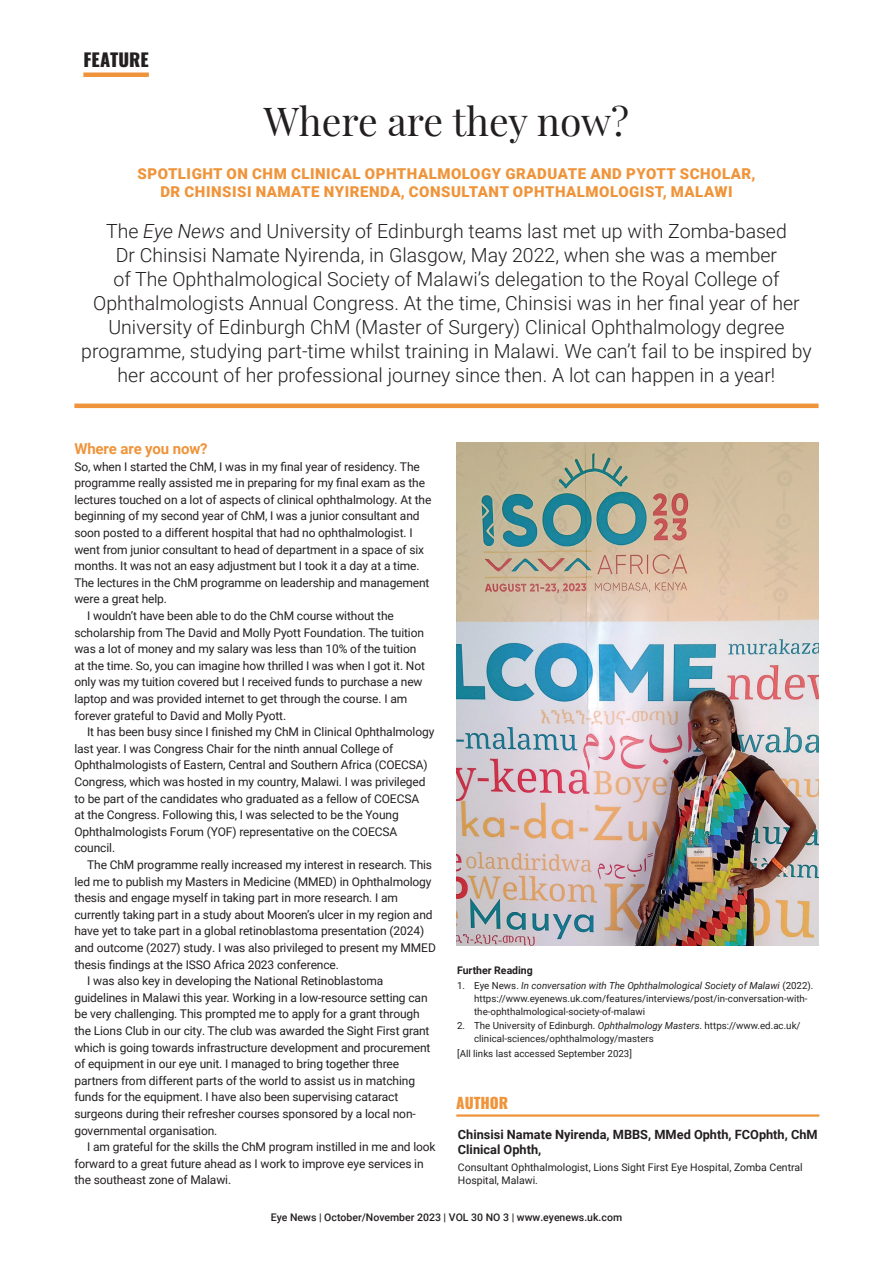
<style>
.page{position:relative;width:893px;height:1263px;background:#fff}
.page>*{position:absolute;margin:0;border:0;box-sizing:border-box;transform-origin:0 0}
.Headline_title{font:39px "Playfair Display";color:#231f20}
.Standfirst{font:300 19.5px/24px "Roboto";color:#231f20;text-align:center}
.HEADING_Feature{font:800 18px "Oswald";letter-spacing:.005em;color:#231f20}
.Author_byline{font:900 15px/18px "Roboto";letter-spacing:.035em;color:#ef943a;text-align:center}
.Subhead_Features{font:700 15px "Roboto";letter-spacing:-.01em;color:#ef943a}
.Author_Section_Editor_Heading{font:800 15px "Oswald";color:#ef943a}
.Author_name{font:700 12.75px/15.3px "Roboto";color:#231f20}
.Body_Indent{font:12px/16.6px "Roboto";letter-spacing:-.01em;color:#231f20}
.Body_No_Indent{font:12px/16.6px "Roboto";letter-spacing:-.01em;color:#231f20}
.Author_biodata{font:10.5px/12.6px "Roboto";color:#231f20}
.t1{font:500 10.5px "Roboto";color:#231f20}
.Ref_title{font:700 10.5px "Roboto";color:#231f20}
.Ref_body{font:9.75px/12.8px "Roboto";color:#231f20}
.s1{font-style:italic}
</style>
<div class="page">
<hr style="left:74px;top:404px;width:745px;height:4px;background:#ef943a">
<img style="left:456px;top:442px;width:363px;height:503px">
<hr style="left:456px;top:1114px;width:363px;height:3px;background:#ef943a">
<div style="left:83px;top:72px;width:66px;height:5px;background:#ef943a"></div>
<p class="HEADING_Feature" style="left:83px;top:50px;width:67px">FEATURE</p>
<p class="Headline_title" style="left:264px;top:91px;width:367px">Where are they now?</p>
<p class="Author_byline" style="left:138px;top:164px;width:620px">SPOTLIGHT ON CHM CLINICAL OPHTHALMOLOGY GRADUATE AND PYOTT SCHOLAR,<br>DR CHINSISI NAMATE NYIRENDA, CONSULTANT OPHTHALMOLOGIST, MALAWI</p>
<p class="Standfirst" style="left:81px;top:219px;width:732px">The <span class="s1">Eye News</span> and University of Edinburgh teams last met up with Zomba-based<br>Dr Chinsisi Namate Nyirenda, in Glasgow, May 2022, when she was a member<br>of The Ophthalmological Society of Malawi’s delegation to the Royal College of Ophthalmologists Annual Congress. At the time, Chinsisi was in her final year of her University of Edinburgh ChM (Master of Surgery) Clinical Ophthalmology degree programme, studying part-time whilst training in Malawi. We can’t fail to be inspired by her account of her professional journey since then. A lot can happen in a year!</p>
<p class="Subhead_Features" style="left:74px;top:438px;width:135px">Where are you now?</p>
<p class="Body_No_Indent" style="left:74px;top:457px;width:359px">So, when I started the ChM, I was in my final year of residency. The programme really assisted me in preparing for my final exam as the lectures touched on a lot of aspects of clinical ophthalmology. At the beginning of my second year of ChM, I was a junior consultant and soon posted to a different hospital that had no ophthalmologist. I went from junior consultant to head of department in a space of six months. It was not an easy adjustment but I took it a day at a time.<br>The lectures in the ChM programme on leadership and management were a great help.</p>
<p class="Body_Indent" style="left:74px;top:607px;width:352px;text-indent:13px">I wouldn’t have been able to do the ChM course without the scholarship from The David and Molly Pyott Foundation. The tuition was a lot of money and my salary was less than 10% of the tuition at the time. So, you can imagine how thrilled I was when I got it. Not only was my tuition covered but I received funds to purchase a new laptop and was provided internet to get through the course. I am forever grateful to David and Molly Pyott.</p>
<p class="Body_Indent" style="left:74px;top:723px;width:361px;text-indent:13px">It has been busy since I finished my ChM in Clinical Ophthalmology last year. I was Congress Chair for the ninth annual College of Ophthalmologists of Eastern, Central and Southern Africa (COECSA)<br>Congress, which was hosted in my country, Malawi. I was privileged to be part of the candidates who graduated as a fellow of COECSA<br>at the Congress. Following this, I was selected to be the Young Ophthalmologists Forum (YOF) representative on the COECSA council.</p>
<p class="Body_Indent" style="left:74px;top:856px;width:363px;text-indent:13px">The ChM programme really increased my interest in research. This led me to publish my Masters in Medicine (MMED) in Ophthalmology thesis and engage myself in taking part in more research. I am currently taking part in a study about Mooren’s ulcer in my region and have yet to take part in a global retinoblastoma presentation (2024) and outcome (2027) study. I was also privileged to present my MMED thesis findings at the ISSO Africa 2023 conference.</p>
<p class="Body_Indent" style="left:74px;top:972px;width:358px;text-indent:13px">I was also key in developing the National Retinoblastoma guidelines in Malawi this year. Working in a low-resource setting can be very challenging. This prompted me to apply for a grant through the Lions Club in our city. The club was awarded the Sight First grant which is going towards infrastructure development and procurement of equipment in our eye unit. I managed to bring together three partners from different parts of the world to assist us in matching funds for the equipment. I have also been supervising cataract surgeons during their refresher courses sponsored by a local non&shy;governmental organisation.</p>
<p class="Body_Indent" style="left:74px;top:1138px;width:363px;text-indent:13px">I am grateful for the skills the ChM program instilled in me and look forward to a great future ahead as I work to improve eye services in the southeast zone of Malawi.</p>
<p class="Ref_title" style="left:457px;top:963px;width:77px">Further Reading</p>
<p class="Ref_body" style="left:474px;top:979px;width:341px;text-indent:-17px">1. Eye News. <span class="s1">In conversation with The Ophthalmological Society of Malawi</span> (2022). https://www.eyenews.uk.com/features/interviews/post/in-conversation-with&shy;the-ophthalmological-society-of-malawi</p>
<p class="Ref_body" style="left:474px;top:1019px;width:328px;text-indent:-17px">2. The University of Edinburgh. <span class="s1">Ophthalmology Masters</span>. https://www.ed.ac.uk/ clinical-sciences/ophthalmology/masters</p>
<p class="Ref_body" style="left:457px;top:1047px;width:176px">[All links last accessed September 2023]</p>
<p class="Author_Section_Editor_Heading" style="left:456px;top:1095px;width:53px">AUTHOR</p>
<p class="Author_name" style="left:458px;top:1126px;width:361px">Chinsisi Namate Nyirenda, MBBS, MMed Ophth, FCOphth, ChM<br>Clinical Ophth,</p>
<p class="Author_biodata" style="left:458px;top:1160px;width:346px">Consultant Ophthalmologist, Lions Sight First Eye Hospital, Zomba Central<br>Hospital, Malawi.</p>
<p class="t1" style="left:271px;top:1210px;width:353px">Eye News | October/November 2023 | VOL 30 NO 3 | www.eyenews.uk.com</p>
</div>
